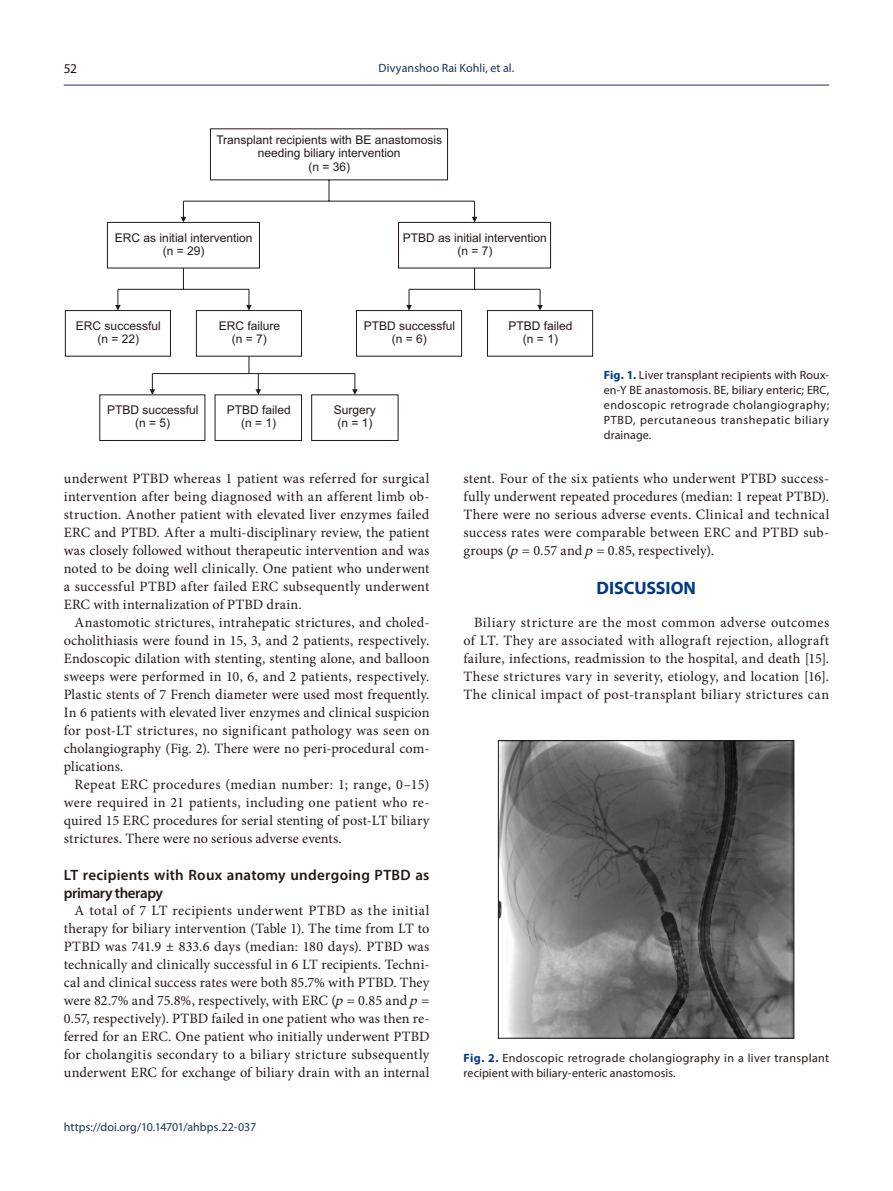
<style>
.page{position:relative;width:893px;height:1191px;background:#fff}
.page>*{position:absolute;margin:0;border:0;box-sizing:border-box;transform-origin:0 0}
.t1{font:700 18px "Myriad Pro";letter-spacing:-.005em;color:#003985}
.t2{font:600 15px/18px "Myriad Pro";letter-spacing:.015em;color:#231916}
.t3{font:14.25px/18px "Minion Pro";letter-spacing:.015em;color:#231916;text-align:justify}
.t4{font:14.25px "Minion Pro";letter-spacing:.035em;color:#231916}
.t5{font:14.25px "Minion Pro";letter-spacing:-.005em;color:#231916}
.t6{font:13.5px "Myriad Pro";color:#231916}
.t7{font:12px/15px "Myriad Pro";letter-spacing:.03em;color:#231916;text-align:justify}
.t8{font:12px/13.4px "Arial";color:#231916;text-align:center}
.t9{font:12px "Myriad Pro";letter-spacing:.005em;color:#193258}
.s1{font-weight:700;color:#003985}
.s2{font-style:italic}
</style>
<div class="page">
<hr style="left:64px;top:85px;width:765px;height:1px;background:#193258">
<div style="left:65px;top:310px;width:106px;height:46px;border:1px solid #231916"></div>
<svg style="left:115px;top:128px;width:478px;height:313px"></svg>
<img style="left:500px;top:742px;width:292px;height:294px">
<div style="left:498px;top:740px;width:296px;height:298px;border:1px solid #231916"></div>
<p class="t6" style="left:64px;top:60px;width:15px">52</p>
<p class="t9" style="left:379px;top:61px;width:137px">Divyanshoo Rai Kohli, et al.</p>
<p class="t8" style="left:216px;top:134px;width:227px">Transplant recipients with BE anastomosis needing biliary intervention<br>(n = 36)</p>
<p class="t8" style="left:115px;top:232px;width:139px">ERC as initial intervention (n = 29)</p>
<p class="t8" style="left:403px;top:232px;width:146px">PTBD as initial intervention (n=7)</p>
<p class="t8" style="left:76px;top:320px;width:86px">ERC successful (n = 22)</p>
<p class="t8" style="left:219px;top:320px;width:63px">ERC failure (n=7)</p>
<p class="t8" style="left:364px;top:320px;width:93px">PTBD successful (n=6)</p>
<p class="t8" style="left:508px;top:320px;width:66px">PTBD failed (n=1)</p>
<p class="t8" style="left:107px;top:404px;width:93px">PTBD successful (n=5)</p>
<p class="t8" style="left:227px;top:404px;width:66px">PTBD failed (n=1)</p>
<p class="t8" style="left:334px;top:404px;width:44px;text-align:left">Surgery (n=1)</p>
<p class="t7" style="left:604px;top:367px;width:227px"><span class="s1">Fig. 1.</span> Liver transplant recipients with Roux&shy;en-Y BE anastomosis. BE, biliary enteric; ERC, endoscopic retrograde cholangiography; PTBD, percutaneous transhepatic biliary drainage.</p>
<p class="t3" style="left:64px;top:469px;width:367px">underwent PTBD whereas 1 patient was referred for surgical</p>
<p class="t3" style="left:64px;top:487px;width:367px">intervention after being diagnosed with an afferent limb ob-</p>
<p class="t3" style="left:64px;top:505px;width:367px">struction. Another patient with elevated liver enzymes failed</p>
<p class="t3" style="left:64px;top:523px;width:367px">ERC and PTBD. After a multi-disciplinary review, the patient</p>
<p class="t3" style="left:64px;top:541px;width:367px">was closely followed without therapeutic intervention and was</p>
<p class="t3" style="left:64px;top:559px;width:367px">noted to be doing well clinically. One patient who underwent</p>
<p class="t3" style="left:64px;top:577px;width:367px">a successful PTBD after failed ERC subsequently underwent</p>
<p class="t3" style="left:64px;top:595px;width:240px">ERC with internalization of PTBD drain.</p>
<p class="t3" style="left:74px;top:613px;width:357px">Anastomotic strictures, intrahepatic strictures, and choled-</p>
<p class="t3" style="left:64px;top:631px;width:367px">ocholithiasis were found in 15, 3, and 2 patients, respectively.</p>
<p class="t3" style="left:64px;top:649px;width:367px">Endoscopic dilation with stenting, stenting alone, and balloon</p>
<p class="t3" style="left:64px;top:667px;width:367px">sweeps were performed in 10, 6, and 2 patients, respectively.</p>
<p class="t3" style="left:64px;top:685px;width:367px">Plastic stents of 7 French diameter were used most frequently.</p>
<p class="t3" style="left:64px;top:703px;width:367px">In 6 patients with elevated liver enzymes and clinical suspicion</p>
<p class="t3" style="left:64px;top:721px;width:367px">for post-LT strictures, no significant pathology was seen on</p>
<p class="t3" style="left:64px;top:739px;width:367px">cholangiography (Fig. 2). There were no peri-procedural com-</p>
<p class="t5" style="left:64px;top:756px;width:61px">plications.</p>
<p class="t4" style="left:74px;top:774px;width:357px">Repeat ERC procedures (median number: 1; range, 0–15)</p>
<p class="t3" style="left:64px;top:793px;width:367px">were required in 21 patients, including one patient who re-</p>
<p class="t3" style="left:64px;top:811px;width:367px">quired 15 ERC procedures for serial stenting of post-LT biliary</p>
<p class="t3" style="left:64px;top:829px;width:280px">strictures. There were no serious adverse events.</p>
<p class="t2" style="left:64px;top:865px;width:367px">LT recipients with Roux anatomy undergoing PTBD as primary therapy</p>
<p class="t3" style="left:64px;top:901px;width:367px;text-indent:11px">A total of 7 LT recipients underwent PTBD as the initial therapy for biliary intervention (Table 1). The time from LT to PTBD was 741.9 ± 833.6 days (median: 180 days). PTBD was technically and clinically successful in 6 LT recipients. Techni&shy;cal and clinical success rates were both 85.7% with PTBD. They were 82.7% and 75.8%, respectively, with ERC (<span class="s2">p</span> = 0.85 and <span class="s2">p</span> = 0.57, respectively). PTBD failed in one patient who was then re&shy;ferred for an ERC. One patient who initially underwent PTBD for cholangitis secondary to a biliary stricture subsequently underwent ERC for exchange of biliary drain with an internal</p>
<p class="t9" style="left:64px;top:1119px;width:194px">https://doi.org/10.14701/ahbps.22-037</p>
<p class="t3" style="left:463px;top:469px;width:367px">stent. Four of the six patients who underwent PTBD success&shy;fully underwent repeated procedures (median: 1 repeat PTBD).<br>There were no serious adverse events. Clinical and technical success rates were comparable between ERC and PTBD sub&shy;groups (<span class="s2">p</span> = 0.57 and <span class="s2">p</span> = 0.85, respectively).</p>
<p class="t1" style="left:597px;top:576px;width:101px">DISCUSSION</p>
<p class="t3" style="left:463px;top:613px;width:367px;text-indent:11px">Biliary stricture are the most common adverse outcomes of LT. They are associated with allograft rejection, allograft failure, infections, readmission to the hospital, and death [15].<br>These strictures vary in severity, etiology, and location [16].<br>The clinical impact of post-transplant biliary strictures can</p>
<p class="t7" style="left:463px;top:1050px;width:367px"><span class="s1">Fig. 2.</span> Endoscopic retrograde cholangiography in a liver transplant recipient with biliary-enteric anastomosis.</p>
</div>
